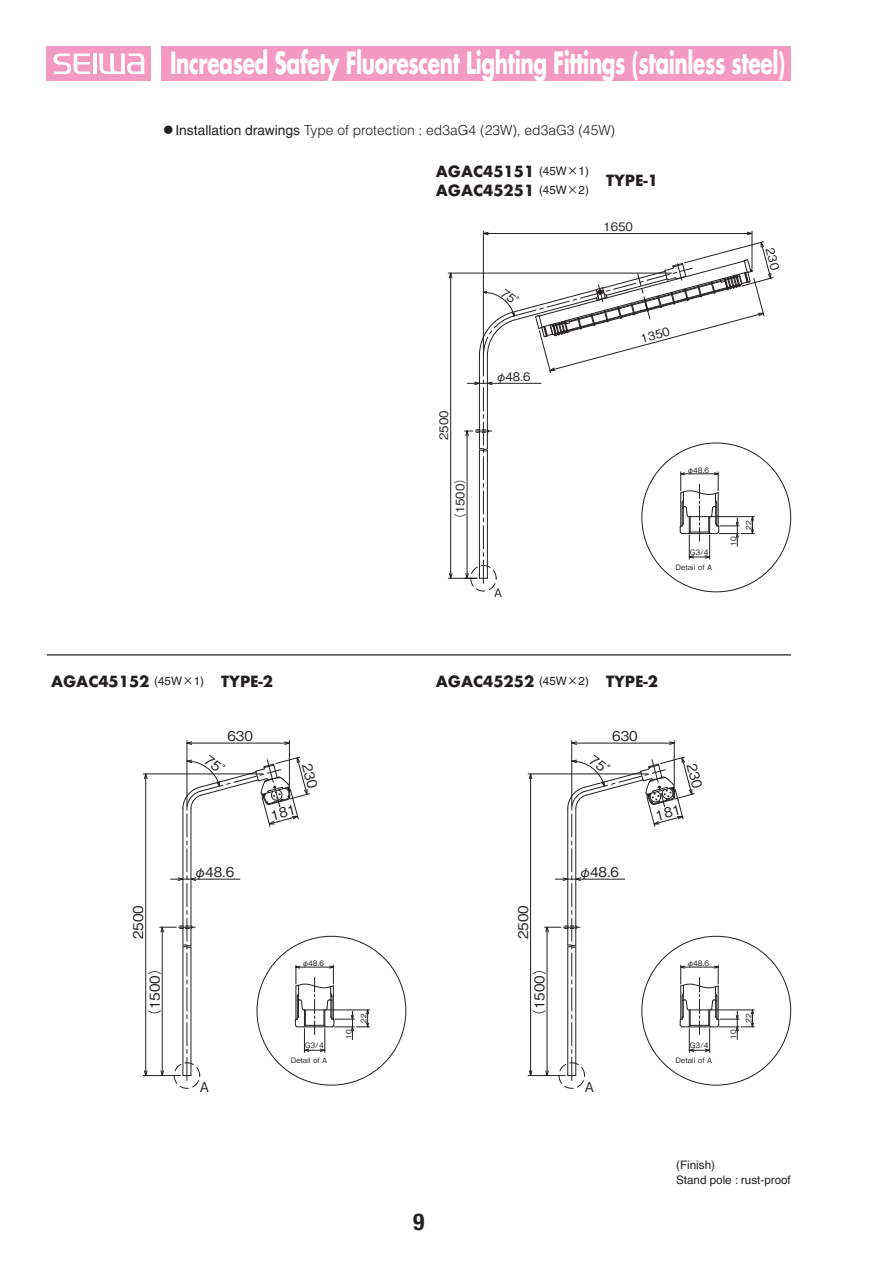
<style>
.page{position:relative;width:893px;height:1263px;background:#fff}
.page>*{position:absolute;margin:0;border:0;box-sizing:border-box;transform-origin:0 0}
.t1{font:700 29.7px "Futura";letter-spacing:-.02em;color:#fff;scale:.68 1}
.t2{font:700 condensed 23.4px "Helvetica Neue";color:#231f20}
.t3{font:16.95px/19.2px "Futura Bld";color:#231f20}
.t4{font:300 13.8px "Helvetica";color:#231f20}
.t5{font:500 13.5px "Gothic BBB Pro";color:#231f20}
.t6{font:11.7px/14.9px "Helvetica";color:#231f20}
.t7{font:500 11.7px "Gothic BBB Pro";color:#231f20}
.t8{font:500 7.5px "Gothic BBB Pro";color:#231f20}
.s1{font-family:"Ryumin Pro"}
.s2{font-weight:400}
.s3{font-family:"Helvetica";font-size:11.7px}
.s4{font-family:"Gothic BBB Pro";font-weight:500;font-size:11.7px}
</style>
<div class="page">
<div style="left:47px;top:47px;width:104px;height:34px;background:#f499c2"></div>
<hr style="left:93px;top:53px;width:3px;height:21px;background:#fff">
<svg style="left:53px;top:54px;width:37px;height:20px"></svg>
<svg style="left:99px;top:53px;width:45px;height:21px"></svg>
<hr style="left:47px;top:654px;width:744px;height:1px;background:#231f20">
<div style="left:162px;top:47px;width:629px;height:34px;background:#f499c2"></div>
<hr style="left:483px;top:231px;width:1px;height:122px;background:#231f20">
<hr style="left:752px;top:231px;width:1px;height:38px;background:#231f20">
<div style="left:470px;top:565px;width:26px;height:26px;border:1px dashed #231f20;border-radius:50%"></div>
<svg style="left:529px;top:1070px;width:3px;height:7px"></svg>
<hr style="left:530px;top:774px;width:1px;height:301px;background:#231f20">
<hr style="left:528px;top:1075px;width:37px;height:1px;background:#231f20">
<hr style="left:528px;top:774px;width:119px;height:1px;background:#231f20">
<svg style="left:572px;top:741px;width:5px;height:4px"></svg>
<svg style="left:669px;top:741px;width:5px;height:4px"></svg>
<hr style="left:572px;top:743px;width:102px;height:1px;background:#231f20">
<hr style="left:571px;top:741px;width:1px;height:65px;background:#231f20">
<hr style="left:674px;top:741px;width:1px;height:43px;background:#231f20">
<div style="left:559px;top:1062px;width:26px;height:26px;border:1px dashed #231f20;border-radius:50%"></div>
<svg style="left:144px;top:1070px;width:4px;height:7px"></svg>
<svg style="left:144px;top:773px;width:4px;height:6px"></svg>
<hr style="left:145px;top:774px;width:1px;height:301px;background:#231f20">
<hr style="left:143px;top:1075px;width:37px;height:1px;background:#231f20">
<hr style="left:143px;top:774px;width:120px;height:1px;background:#231f20">
<svg style="left:186px;top:741px;width:6px;height:4px"></svg>
<svg style="left:284px;top:741px;width:5px;height:4px"></svg>
<hr style="left:187px;top:743px;width:102px;height:1px;background:#231f20">
<hr style="left:187px;top:741px;width:1px;height:65px;background:#231f20">
<hr style="left:289px;top:741px;width:1px;height:43px;background:#231f20">
<div style="left:174px;top:1062px;width:26px;height:26px;border:1px dashed #231f20;border-radius:50%"></div>
<svg style="left:448px;top:232px;width:332px;height:351px"></svg>
<svg style="left:545px;top:754px;width:209px;height:326px"></svg>
<svg style="left:160px;top:754px;width:210px;height:326px"></svg>
<h1 class="t1" style="left:170px;top:43px;width:906px">Increased Safety Fluorescent Lighting Fittings (stainless steel)</h1>
<p class="t4" style="left:162px;top:122px;width:455px"><span class="s1">◦</span><span class="s2">Installation drawings</span> Type of protection : ed3aG4 (23W), ed3aG3 (45W)</p>
<p class="t3" style="left:436px;top:163px;width:224px">AGAC45151 <span class="s3">(45W</span><span class="s4">×</span><span class="s3">1)<br></span>AGAC45251 <span class="s3">(45W</span><span class="s4">×</span><span class="s3">2)</span> TYPE-1</p>
<p class="t3" style="left:51px;top:673px;width:224px">AGAC45152 <span class="s3">(45W</span><span class="s4">×</span><span class="s3">1)</span> TYPE-2</p>
<p class="t5" style="left:227px;top:725px;width:27px">630</p>
<p class="t7" style="left:603px;top:217px;width:31px">1650</p>
<p class="t7" style="left:434px;top:440px;width:31px;rotate:-90deg">2500</p>
<p class="t7" style="left:451px;top:525px;width:54px;rotate:-90deg">（1500）</p>
<p class="t7" style="left:495px;top:367px;width:37px">φ48.6</p>
<p class="t7" style="left:494px;top:584px;width:10px">A</p>
<p class="t7" style="left:639px;top:330px;width:31px;rotate:-15deg">1350</p>
<p class="t8" style="left:687px;top:464px;width:24px">φ48.6</p>
<p class="t8" style="left:690px;top:546px;width:20px">G3/4</p>
<p class="t8" style="left:676px;top:561px;width:38px">Detail of A</p>
<p class="t8" style="left:727px;top:546px;width:11px;rotate:-90deg">10</p>
<p class="t8" style="left:743px;top:530px;width:11px;rotate:-90deg">22</p>
<p class="t3" style="left:436px;top:673px;width:224px">AGAC45252 <span class="s3">(45W</span><span class="s4">×</span><span class="s3">2)</span> TYPE-2</p>
<p class="t5" style="left:612px;top:725px;width:27px">630</p>
<p class="t5" style="left:127px;top:939px;width:36px;rotate:-90deg">2500</p>
<p class="t5" style="left:144px;top:1023px;width:63px;rotate:-90deg">（1500）</p>
<p class="t5" style="left:194px;top:861px;width:42px">φ48.6</p>
<p class="t5" style="left:200px;top:1076px;width:11px">A</p>
<p class="t8" style="left:302px;top:957px;width:24px">φ48.6</p>
<p class="t8" style="left:305px;top:1039px;width:20px">G3/4</p>
<p class="t8" style="left:291px;top:1054px;width:38px">Detail of A</p>
<p class="t8" style="left:343px;top:1039px;width:11px;rotate:-90deg">10</p>
<p class="t8" style="left:358px;top:1023px;width:11px;rotate:-90deg">22</p>
<h2 class="t2" style="left:413px;top:1207px;width:13px">9</h2>
<p class="t5" style="left:512px;top:939px;width:36px;rotate:-90deg">2500</p>
<p class="t5" style="left:529px;top:1023px;width:63px;rotate:-90deg">（1500）</p>
<p class="t5" style="left:578px;top:861px;width:42px">φ48.6</p>
<p class="t5" style="left:585px;top:1076px;width:11px">A</p>
<p class="t8" style="left:687px;top:957px;width:24px">φ48.6</p>
<p class="t8" style="left:690px;top:1039px;width:20px">G3/4</p>
<p class="t8" style="left:676px;top:1054px;width:38px">Detail of A</p>
<p class="t8" style="left:727px;top:1039px;width:11px;rotate:-90deg">10</p>
<p class="t8" style="left:743px;top:1023px;width:11px;rotate:-90deg">22</p>
<p class="t6" style="left:676px;top:1157px;width:116px">(Finish)<br>Stand pole : rust-proof</p>
</div>
